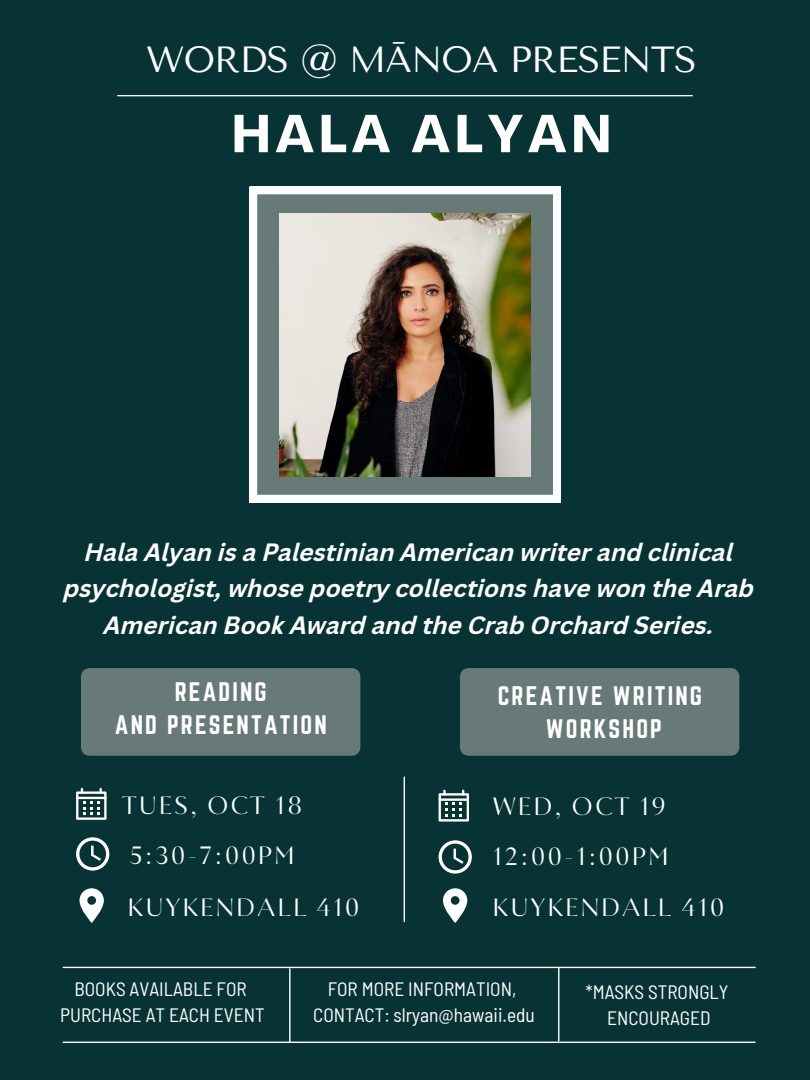
<style>
.page{position:relative;width:810px;height:1080px;background:#073335}
.page>*{position:absolute;margin:0;border:0;box-sizing:border-box;transform-origin:0 0}
.t1{font:700 52.5px "Agrandir";letter-spacing:.09em;color:#fff}
.t2{font:36.25px "Tenor Sans";letter-spacing:-.02em;color:#fff}
.t3{font:25px/50.8px "Circe Contrast";letter-spacing:.1em;color:#fff}
.t4{font:italic 700 24.38px/36.6px "Canva Sans";color:#fff;text-align:center}
.t5{font:23.5px/32.8px "Norwester";letter-spacing:.09em;color:#fff;text-align:center}
.t6{font:23.44px/32.8px "Norwester";letter-spacing:.09em;color:#fff;text-align:center}
.t7{font:semi-condensed 19.38px/26.8px "Barlow";color:#fff;text-align:center}
</style>
<div class="page">
<svg style="left:250px;top:187px;width:310px;height:315px;background:#93a09c"></svg>
<img style="left:280px;top:214px;width:250px;height:262px">
<hr style="left:118px;top:95px;width:574px;height:1px;background:#fff">
<hr style="left:404px;top:777px;width:1px;height:144px;background:#fff">
<div style="left:81px;top:668px;width:279px;height:88px;background:#677a78"></div>
<svg style="left:79px;top:888px;width:25px;height:35px"></svg>
<svg style="left:76px;top:788px;width:31px;height:32px"></svg>
<svg style="left:76px;top:837px;width:33px;height:34px"></svg>
<div style="left:460px;top:668px;width:279px;height:88px;background:#677a78"></div>
<svg style="left:439px;top:790px;width:30px;height:32px"></svg>
<svg style="left:439px;top:840px;width:33px;height:34px"></svg>
<svg style="left:443px;top:888px;width:24px;height:35px"></svg>
<hr style="left:289px;top:969px;width:2px;height:73px;background:#fff">
<hr style="left:558px;top:968px;width:1px;height:73px;background:#fff">
<hr style="left:63px;top:967px;width:692px;height:1px;background:#fff">
<hr style="left:63px;top:1042px;width:692px;height:1px;background:#fff">
<h2 class="t2" style="left:146px;top:38px;width:552px">WORDS @ MĀNOA PRESENTS</h2>
<h1 class="t1" style="left:232px;top:113px;width:381px">HALA ALYAN</h1>
<p class="t4" style="left:64px;top:536px;width:692px">Hala Alyan is a Palestinian American writer and clinical psychologist, whose poetry collections have won the Arab<br>American Book Award and the Crab Orchard Series.</p>
<p class="t6" style="left:115px;top:675px;width:213px">READING<br>AND PRESENTATION</p>
<p class="t5" style="left:498px;top:679px;width:206px">CREATIVE WRITING<br>WORKSHOP</p>
<p class="t3" style="left:122px;top:781px;width:238px">TUES, OCT 18<br>5:30-7:00PM<br>KUYKENDALL 410</p>
<p class="t3" style="left:493px;top:783px;width:233px;line-height:50.4px">WED, OCT 19<br>12:00-1:00PM<br>KUYKENDALL 410</p>
<p class="t7" style="left:60px;top:975px;width:206px">BOOKS AVAILABLE FOR<br>PURCHASE AT EACH EVENT</p>
<p class="t7" style="left:313px;top:975px;width:223px">FOR MORE INFORMATION,<br>CONTACT: slryan@hawaii.edu</p>
<p class="t7" style="left:585px;top:977px;width:145px">*MASKS STRONGLY<br>ENCOURAGED</p>
</div>
